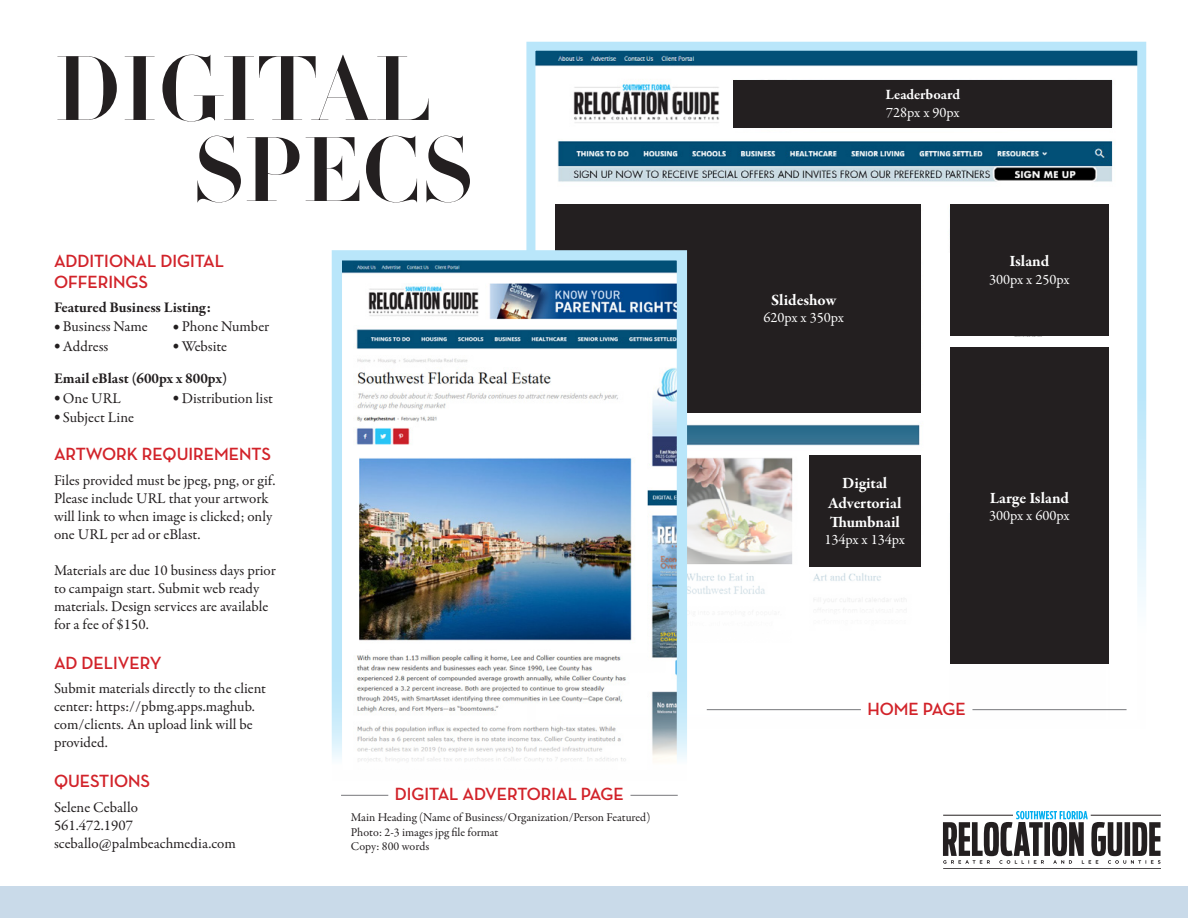
<style>
.page{position:relative;width:1188px;height:918px;background:#fff}
.page>*{position:absolute;margin:0;border:0;box-sizing:border-box;transform-origin:0 0}
.t1{font:90px/81px "Didot HTF B96 Bold";color:#231f20}
.t2{font:700 18px/21.6px "Neutra Disp";color:#d2232a}
.t3{font:700 16.05px/19.2px "Garamond Premr Pro";color:#fff;text-align:center}
.t4{font:15px/18px "Garamond Premr Pro";color:#231f20}
.t5{font:700 15px "Garamond Premr Pro";letter-spacing:-.005em;color:#231f20}
.t6{font:14.55px "Garamond Premr Pro";color:#fff}
.t7{font:700 14.55px "Garamond Premr Pro";color:#fff}
.t8{font:12px/14.4px "Garamond Premr Pro";letter-spacing:-.005em;color:#231f20}
</style>
<div class="page">
<svg style="left:526px;top:41px;width:621px;height:670px"></svg>
<div style="left:942px;top:348px;width:175px;height:165px;background:#fff"></div>
<div style="left:950px;top:348px;width:158px;height:316px;background:#231f20"></div>
<div style="left:733px;top:80px;width:379px;height:47px;background:#231f20"></div>
<div style="left:950px;top:204px;width:158px;height:131px;background:#231f20"></div>
<div style="left:555px;top:204px;width:365px;height:209px;background:#231f20"></div>
<div style="left:809px;top:455px;width:111px;height:112px;background:#231f20"></div>
<hr style="left:707px;top:709px;width:154px;height:1px;background:#77787b">
<hr style="left:972px;top:709px;width:155px;height:1px;background:#77787b">
<hr style="left:341px;top:795px;width:47px;height:1px;background:#77787b">
<hr style="left:631px;top:795px;width:47px;height:1px;background:#77787b">
<img style="left:343px;top:261px;width:333px;height:501px">
<div style="left:332px;top:250px;width:355px;height:530px;border:10px solid #b9e6fa"></div>
<hr style="left:943px;top:868px;width:218px;height:1px;background:#231f20">
<svg style="left:943px;top:811px;width:218px;height:53px"></svg>
<div style="left:0;top:887px;width:1188px;height:31px;background:#c9dae9"></div>
<h1 class="t1" style="left:192px;top:51px;width:281px;text-indent:-138px">DIGITAL<br>SPECS</h1>
<p class="t2" style="left:54px;top:250px;width:172px">ADDITIONAL DIGITAL<br>OFFERINGS</p>
<p class="t5" style="left:54px;top:298px;width:159px">Featured Business Listing:</p>
<p class="t4" style="left:54px;top:318px;width:95px">• Business Name</p>
<p class="t4" style="left:173px;top:318px;width:98px">• Phone Number</p>
<p class="t4" style="left:54px;top:337px;width:56px">• Address</p>
<p class="t4" style="left:173px;top:337px;width:56px">• Website</p>
<p class="t5" style="left:54px;top:369px;width:175px">Email eBlast (600px x 800px)</p>
<p class="t4" style="left:54px;top:389px;width:68px">• One URL</p>
<p class="t4" style="left:173px;top:389px;width:102px">• Distribution list</p>
<p class="t4" style="left:54px;top:409px;width:82px">• Subject Line</p>
<p class="t2" style="left:54px;top:444px;width:218px">ARTWORK REQUIREMENTS</p>
<p class="t4" style="left:54px;top:472px;width:223px">Files provided must be jpeg, png, or gif.<br>Please include URL that your artwork will link to when image is clicked; only one URL per ad or eBlast.</p>
<p class="t4" style="left:54px;top:562px;width:223px">Materials are due 10 business days prior to campaign start. Submit web ready materials. Design services are available for a fee of $150.</p>
<p class="t2" style="left:54px;top:652px;width:109px">AD DELIVERY</p>
<p class="t4" style="left:54px;top:680px;width:214px">Submit materials directly to the client center: https://pbmg.apps.maghub. com/clients. An upload link will be provided.</p>
<p class="t2" style="left:54px;top:770px;width:98px">QUESTIONS</p>
<p class="t4" style="left:54px;top:798px;width:183px">Selene Ceballo<br>561.472.1907 sceballo@palmbeachmedia.com</p>
<p class="t2" style="left:395px;top:784px;width:231px">DIGITAL ADVERTORIAL PAGE</p>
<p class="t8" style="left:351px;top:811px;width:301px">Main Heading (Name of Business/Organization/Person Featured)<br>Photo: 2-3 images jpg file format<br>Copy: 800 words</p>
<p class="t7" style="left:886px;top:86px;width:76px">Leaderboard</p>
<p class="t6" style="left:886px;top:104px;width:75px">728px x 90px</p>
<p class="t3" style="left:771px;top:290px;width:67px">Slideshow</p>
<p class="t6" style="left:763px;top:309px;width:82px">620px x 350px</p>
<p class="t3" style="left:1010px;top:252px;width:41px">Island</p>
<p class="t6" style="left:989px;top:270px;width:82px">300px x 250px</p>
<p class="t3" style="left:828px;top:474px;width:75px">Digital<br>Advertorial<br>Thumbnail</p>
<p class="t6" style="left:824px;top:531px;width:82px">134px x 134px</p>
<p class="t3" style="left:990px;top:488px;width:81px">Large Island</p>
<p class="t6" style="left:989px;top:507px;width:82px">300px x 600px</p>
<p class="t2" style="left:867px;top:698px;width:100px">HOME PAGE</p>
</div>
